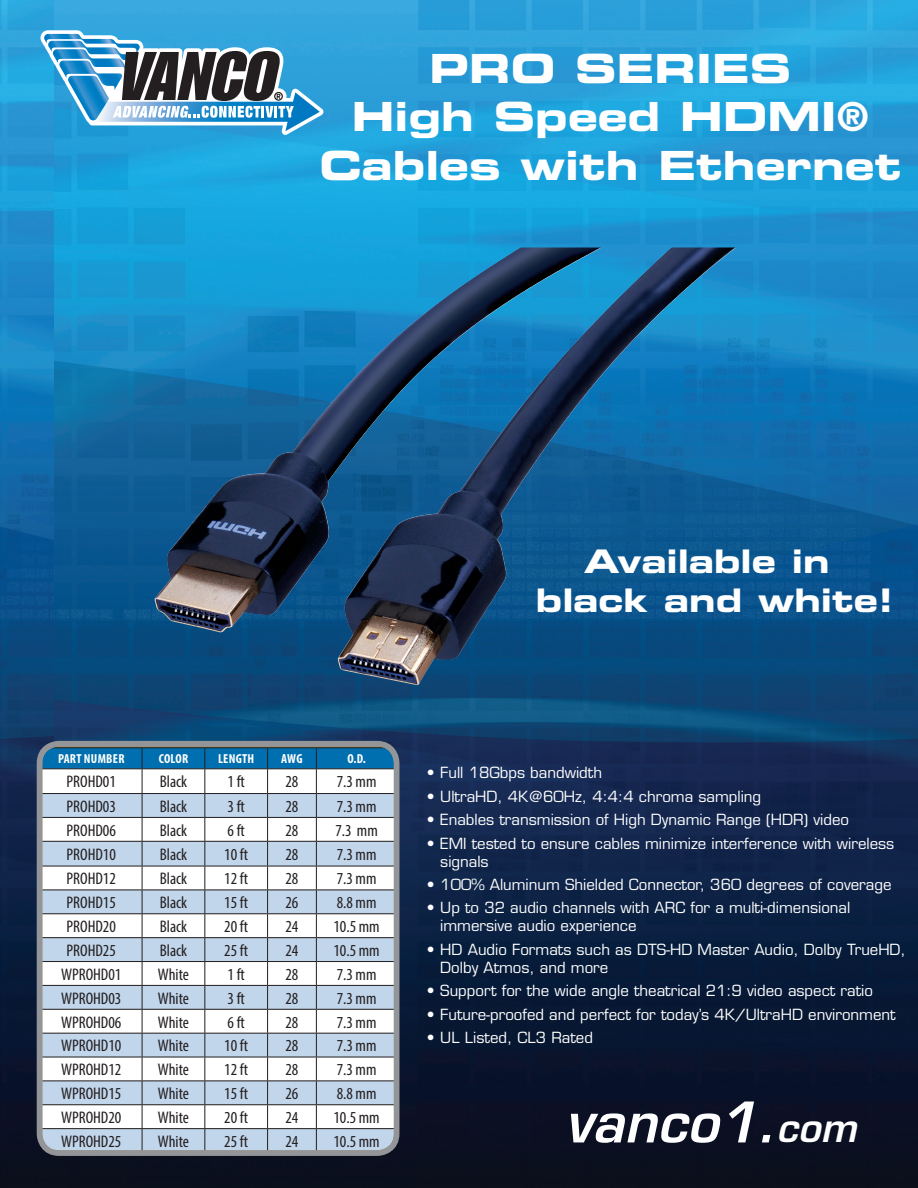
<style>
.page{position:relative;width:918px;height:1188px;background:#fff}
.page>*{position:absolute;margin:0;border:0;box-sizing:border-box;transform-origin:0 0}
.t1{font:italic 600 54.6px "Eurostile LT Std";color:#fff}
.t2{font:40.2px/48.2px "Eurostile LT Std Bold Ex 2";color:#fff;text-align:center}
.t3{font:32.55px "Eurostile LT Std Bold Ex 2";color:#fff}
.part_number{font:condensed 16.8px "Myriad Pro";color:#231f20}
.t4{font:15px/18px "Eurostile LT Std";color:#fff}
.part_no__table_heade{font:700 condensed 13.05px "Myriad Pro";letter-spacing:.02em;color:#fff}
.s1{font-size:39px}
</style>
<div class="page">
<img style="left:54px;top:0;width:864px;height:1188px">
<img style="left:0;top:0;width:54px;height:1188px">
<svg style="left:40px;top:30px;width:283px;height:105px"></svg>
<svg style="left:44px;top:748px;width:348px;height:401px"></svg>
<div style="left:37px;top:741px;width:362px;height:415px;border:6px solid #939598;border-radius:20px"></div>
<img style="left:154px;top:248px;width:582px;height:438px">
<p class="t2" style="left:430px;top:44px;width:363px">PRO SERIES</p>
<p class="t2" style="left:319px;top:92px;width:584px">High Speed HDMI®<br>Cables with Ethernet</p>
<p class="t3" style="left:584px;top:538px;width:247px">Available in</p>
<p class="t3" style="left:536px;top:577px;width:360px">black and white!</p>
<p class="part_no__table_heade" style="left:58px;top:751px;width:68px">PART NUMBER</p>
<p class="part_no__table_heade" style="left:159px;top:751px;width:31px">COLOR</p>
<p class="part_no__table_heade" style="left:218px;top:751px;width:38px">LENGTH</p>
<p class="part_no__table_heade" style="left:281px;top:751px;width:23px">AWG</p>
<p class="part_no__table_heade" style="left:348px;top:751px;width:20px">O.D.</p>
<p class="part_number" style="left:67px;top:771px;width:51px">PROHD01</p>
<p class="part_number" style="left:160px;top:771px;width:29px">Black</p>
<p class="part_number" style="left:228px;top:771px;width:19px">1 ft</p>
<p class="part_number" style="left:286px;top:771px;width:14px">28</p>
<p class="part_number" style="left:337px;top:771px;width:41px">7.3 mm</p>
<p class="part_number" style="left:67px;top:796px;width:51px">PROHD03</p>
<p class="part_number" style="left:160px;top:796px;width:29px">Black</p>
<p class="part_number" style="left:228px;top:796px;width:19px">3 ft</p>
<p class="part_number" style="left:286px;top:796px;width:14px">28</p>
<p class="part_number" style="left:337px;top:796px;width:41px">7.3 mm</p>
<p class="part_number" style="left:67px;top:820px;width:51px">PROHD06</p>
<p class="part_number" style="left:160px;top:820px;width:29px">Black</p>
<p class="part_number" style="left:228px;top:820px;width:19px">6 ft</p>
<p class="part_number" style="left:286px;top:820px;width:14px">28</p>
<p class="part_number" style="left:335px;top:820px;width:44px">7.3 mm</p>
<p class="part_number" style="left:67px;top:844px;width:51px">PROHD10</p>
<p class="part_number" style="left:160px;top:844px;width:29px">Black</p>
<p class="part_number" style="left:224px;top:844px;width:25px">10 ft</p>
<p class="part_number" style="left:286px;top:844px;width:14px">28</p>
<p class="part_number" style="left:337px;top:844px;width:41px">7.3 mm</p>
<p class="part_number" style="left:67px;top:869px;width:51px">PROHD12</p>
<p class="part_number" style="left:160px;top:869px;width:29px">Black</p>
<p class="part_number" style="left:224px;top:869px;width:25px">12 ft</p>
<p class="part_number" style="left:286px;top:869px;width:14px">28</p>
<p class="part_number" style="left:337px;top:869px;width:41px">7.3 mm</p>
<p class="part_number" style="left:67px;top:892px;width:51px">PROHD15</p>
<p class="part_number" style="left:160px;top:892px;width:29px">Black</p>
<p class="part_number" style="left:224px;top:892px;width:25px">15 ft</p>
<p class="part_number" style="left:286px;top:892px;width:14px">26</p>
<p class="part_number" style="left:337px;top:892px;width:41px">8.8 mm</p>
<p class="part_number" style="left:67px;top:916px;width:51px">PROHD20</p>
<p class="part_number" style="left:160px;top:916px;width:29px">Black</p>
<p class="part_number" style="left:224px;top:916px;width:25px">20 ft</p>
<p class="part_number" style="left:286px;top:916px;width:14px">24</p>
<p class="part_number" style="left:333px;top:916px;width:48px">10.5 mm</p>
<p class="part_number" style="left:67px;top:940px;width:51px">PROHD25</p>
<p class="part_number" style="left:160px;top:940px;width:29px">Black</p>
<p class="part_number" style="left:224px;top:940px;width:25px">25 ft</p>
<p class="part_number" style="left:286px;top:940px;width:14px">24</p>
<p class="part_number" style="left:333px;top:940px;width:48px">10.5 mm</p>
<p class="part_number" style="left:61px;top:964px;width:62px">WPROHD01</p>
<p class="part_number" style="left:158px;top:964px;width:33px">White</p>
<p class="part_number" style="left:228px;top:964px;width:19px">1 ft</p>
<p class="part_number" style="left:286px;top:964px;width:14px">28</p>
<p class="part_number" style="left:337px;top:964px;width:41px">7.3 mm</p>
<p class="part_number" style="left:61px;top:988px;width:62px">WPROHD03</p>
<p class="part_number" style="left:158px;top:988px;width:33px">White</p>
<p class="part_number" style="left:228px;top:988px;width:19px">3 ft</p>
<p class="part_number" style="left:286px;top:988px;width:14px">28</p>
<p class="part_number" style="left:337px;top:988px;width:41px">7.3 mm</p>
<p class="part_number" style="left:61px;top:1012px;width:62px">WPROHD06</p>
<p class="part_number" style="left:158px;top:1012px;width:33px">White</p>
<p class="part_number" style="left:228px;top:1012px;width:19px">6 ft</p>
<p class="part_number" style="left:286px;top:1012px;width:14px">28</p>
<p class="part_number" style="left:337px;top:1012px;width:41px">7.3 mm</p>
<p class="part_number" style="left:61px;top:1036px;width:62px">WPROHD10</p>
<p class="part_number" style="left:158px;top:1036px;width:33px">White</p>
<p class="part_number" style="left:224px;top:1036px;width:25px">10 ft</p>
<p class="part_number" style="left:286px;top:1036px;width:14px">28</p>
<p class="part_number" style="left:337px;top:1036px;width:41px">7.3 mm</p>
<p class="part_number" style="left:61px;top:1060px;width:62px">WPROHD12</p>
<p class="part_number" style="left:158px;top:1060px;width:33px">White</p>
<p class="part_number" style="left:224px;top:1060px;width:25px">12 ft</p>
<p class="part_number" style="left:286px;top:1060px;width:14px">28</p>
<p class="part_number" style="left:337px;top:1060px;width:41px">7.3 mm</p>
<p class="part_number" style="left:61px;top:1083px;width:62px">WPROHD15</p>
<p class="part_number" style="left:158px;top:1083px;width:33px">White</p>
<p class="part_number" style="left:224px;top:1083px;width:25px">15 ft</p>
<p class="part_number" style="left:286px;top:1083px;width:14px">26</p>
<p class="part_number" style="left:337px;top:1083px;width:41px">8.8 mm</p>
<p class="part_number" style="left:61px;top:1107px;width:62px">WPROHD20</p>
<p class="part_number" style="left:158px;top:1107px;width:33px">White</p>
<p class="part_number" style="left:224px;top:1107px;width:25px">20 ft</p>
<p class="part_number" style="left:286px;top:1107px;width:14px">24</p>
<p class="part_number" style="left:333px;top:1107px;width:48px">10.5 mm</p>
<p class="part_number" style="left:61px;top:1131px;width:62px">WPROHD25</p>
<p class="part_number" style="left:158px;top:1131px;width:33px">White</p>
<p class="part_number" style="left:224px;top:1131px;width:25px">25 ft</p>
<p class="part_number" style="left:286px;top:1131px;width:14px">24</p>
<p class="part_number" style="left:333px;top:1131px;width:48px">10.5 mm</p>
<p class="t4" style="left:427px;top:764px;width:177px">• Full 18Gbps bandwidth</p>
<p class="t4" style="left:427px;top:787px;width:336px">• UltraHD, 4K@60Hz, 4:4:4 chroma sampling</p>
<p class="t4" style="left:427px;top:811px;width:424px">• Enables transmission of High Dynamic Range (HDR) video</p>
<p class="t4" style="left:440px;top:834px;width:455px;text-indent:-14px">• EMI tested to ensure cables minimize interference with wireless signals</p>
<p class="t4" style="left:427px;top:876px;width:466px">• 100% Aluminum Shielded Connector, 360 degrees of coverage</p>
<p class="t4" style="left:440px;top:899px;width:412px;text-indent:-14px">• Up to 32 audio channels with ARC for a multi-dimensional immersive audio experience</p>
<p class="t4" style="left:440px;top:940px;width:467px;text-indent:-14px">• HD Audio Formats such as DTS-HD Master Audio, Dolby TrueHD,<br>Dolby Atmos, and more</p>
<p class="t4" style="left:427px;top:982px;width:448px">• Support for the wide angle theatrical 21:9 video aspect ratio</p>
<p class="t4" style="left:427px;top:1005px;width:470px">• Future-proofed and perfect for today’s 4K/UltraHD environment</p>
<p class="t4" style="left:427px;top:1029px;width:168px">• UL Listed, CL3 Rated</p>
<p class="t1" style="left:565px;top:1088px;width:293px">vanco1.<span class="s1">com</span></p>
</div>
